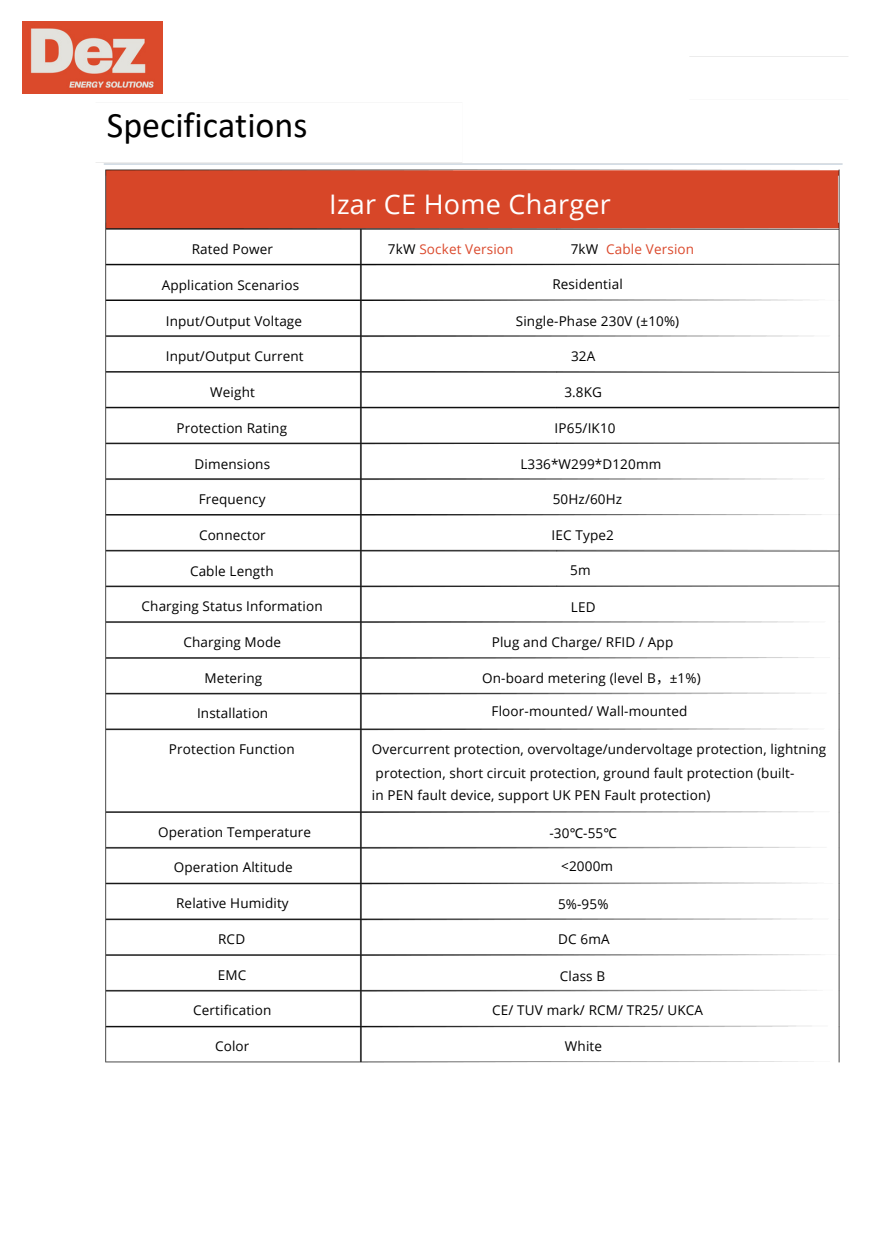
<style>
.page{position:relative;width:890px;height:1259px;background:#fff}
.page>*{position:absolute;margin:0;border:0;box-sizing:border-box;transform-origin:0 0}
.t1{font:36px "Calibri";color:#000}
.t2{font:27px "Open Sans";letter-spacing:.01em;color:#fff}
.t3{font:13.5px "Open Sans";letter-spacing:.01em;color:#000}
.t4{font:13.5px "Open Sans";letter-spacing:.01em;color:#db492c}
.s1{color:#000}
.s2{font-family:"Noto Sans CJ Ksc"}
.s3{font-family:"Noto Sans"}
</style>
<div class="page">
<img style="left:88px;top:56px;width:760px;height:1007px">
<div style="left:363px;top:237px;width:170px;height:24px;background:#fff"></div>
<div style="left:652px;top:560px;width:117px;height:17px;background:#fff"></div>
<div style="left:669px;top:237px;width:93px;height:24px;background:#fff"></div>
<img style="left:22px;top:21px;width:141px;height:72px">
<p class="t1" style="left:107px;top:110px;width:202px">Specifications</p>
<p class="t3" style="left:192px;top:240px;width:83px">Rated Power</p>
<p class="t3" style="left:162px;top:276px;width:139px">Application Scenarios</p>
<p class="t3" style="left:166px;top:311px;width:138px">Input/Output Voltage</p>
<p class="t3" style="left:166px;top:347px;width:139px">Input/Output Current</p>
<p class="t3" style="left:210px;top:383px;width:46px">Weight</p>
<h3 class="t3" style="left:176px;top:418px;width:112px">Protection Rating</h3>
<p class="t3" style="left:194px;top:454px;width:77px">Dimensions</p>
<h3 class="t3" style="left:199px;top:490px;width:68px">Frequency</h3>
<p class="t3" style="left:199px;top:526px;width:68px">Connector</p>
<h3 class="t3" style="left:190px;top:561px;width:85px">Cable Length</h3>
<p class="t3" style="left:142px;top:597px;width:182px">Charging Status Information</p>
<p class="t3" style="left:183px;top:633px;width:99px">Charging Mode</p>
<p class="t3" style="left:205px;top:668px;width:59px">Metering</p>
<p class="t3" style="left:197px;top:704px;width:73px">Installation</p>
<p class="t3" style="left:169px;top:740px;width:127px">Protection Function</p>
<p class="t3" style="left:158px;top:822px;width:154px">Operation Temperature</p>
<p class="t3" style="left:174px;top:858px;width:120px">Operation Altitude</p>
<h2 class="t3" style="left:176px;top:894px;width:114px">Relative Humidity</h2>
<p class="t3" style="left:218px;top:929px;width:29px">RCD</p>
<p class="t3" style="left:218px;top:965px;width:30px">EMC</p>
<p class="t3" style="left:193px;top:1001px;width:80px">Certification</p>
<p class="t3" style="left:215px;top:1037px;width:36px">Color</p>
<h1 class="t2" style="left:329px;top:186px;width:283px">Izar CE Home Charger</h1>
<p class="t4" style="left:388px;top:240px;width:127px"><span class="s1">7kW</span> Socket Version</p>
<p class="t3" style="left:570px;top:240px;width:29px">7kW</p>
<p class="t4" style="left:606px;top:240px;width:89px">Cable Version</p>
<p class="t3" style="left:552px;top:275px;width:72px">Residential</p>
<h3 class="t3" style="left:516px;top:311px;width:165px">Single-Phase 230V (±10%)</h3>
<p class="t3" style="left:571px;top:347px;width:26px">32A</p>
<p class="t3" style="left:564px;top:382px;width:39px">3.8KG</p>
<p class="t3" style="left:554px;top:419px;width:63px">IP65/IK10</p>
<p class="t3" style="left:520px;top:454px;width:142px">L336*W299*D120mm</p>
<p class="t3" style="left:552px;top:490px;width:71px">50Hz/60Hz</p>
<p class="t3" style="left:551px;top:526px;width:64px">IEC Type2</p>
<p class="t3" style="left:570px;top:560px;width:22px">5m</p>
<p class="t3" style="left:571px;top:597px;width:26px">LED</p>
<p class="t3" style="left:492px;top:632px;width:183px">Plug and Charge/ RFID / App</p>
<p class="t3" style="left:482px;top:668px;width:220px">On-board metering (level B<span class="s2">，</span>±1%)</p>
<p class="t3" style="left:491px;top:702px;width:197px">Floor-mounted/ Wall-mounted</p>
<p class="t3" style="left:372px;top:740px;width:456px">Overcurrent protection, overvoltage/undervoltage protection, lightning</p>
<p class="t3" style="left:375px;top:763px;width:420px">protection, short circuit protection, ground fault protection (built-</p>
<p class="t3" style="left:372px;top:786px;width:340px">in PEN fault device, support UK PEN Fault protection)</p>
<p class="t3" style="left:549px;top:824px;width:69px">-30<span class="s3">℃</span>-55<span class="s3">℃</span></p>
<p class="t3" style="left:561px;top:856px;width:53px">&lt;2000m</p>
<h3 class="t3" style="left:558px;top:895px;width:52px">5%-95%</h3>
<p class="t3" style="left:558px;top:930px;width:53px">DC 6mA</p>
<h3 class="t3" style="left:560px;top:967px;width:47px">Class B</h3>
<p class="t3" style="left:492px;top:1001px;width:212px">CE/ TUV mark/ RCM/ TR25/ UKCA</p>
<p class="t3" style="left:565px;top:1036px;width:39px">White</p>
</div>
